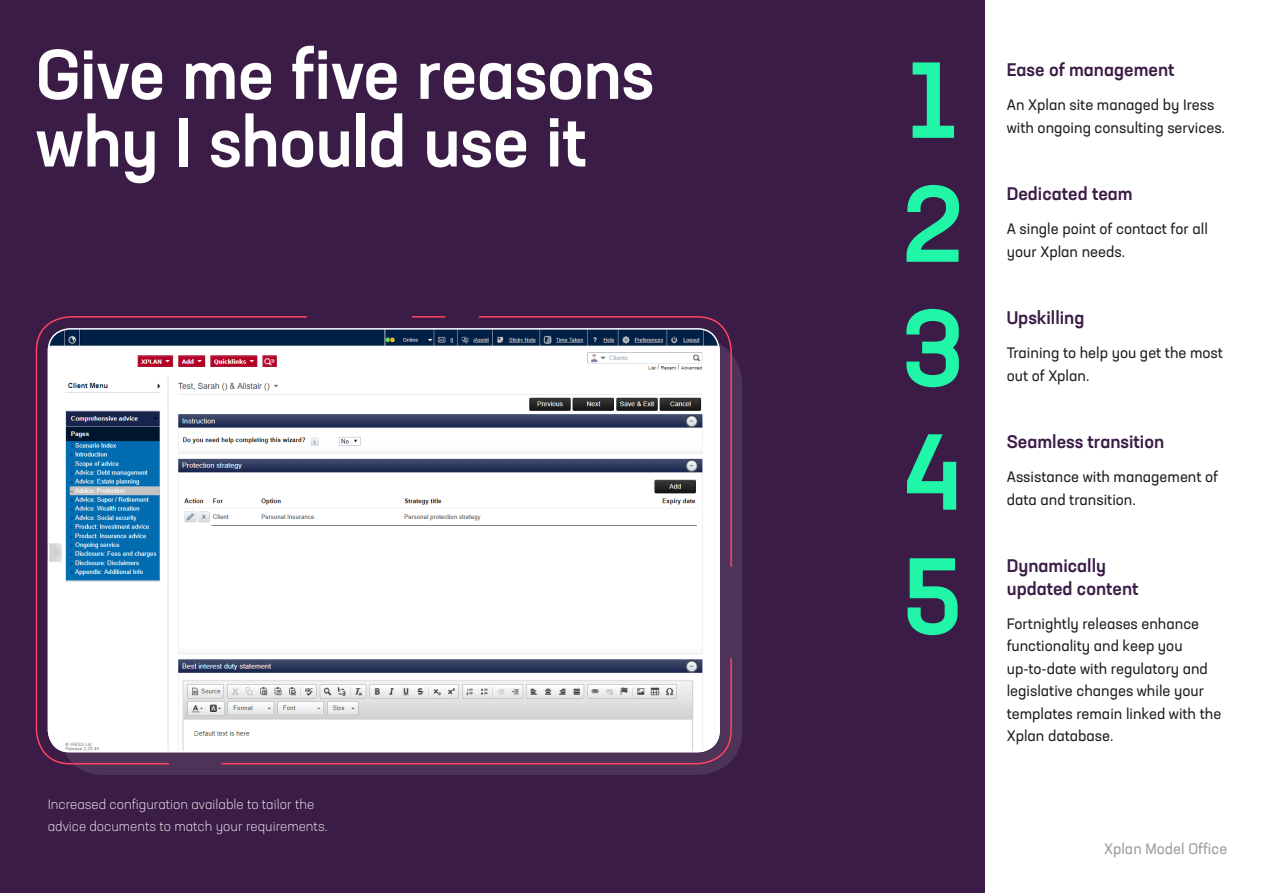
<style>
.page{position:relative;width:1263px;height:893px;background:#fff}
.page>*{position:absolute;margin:0;border:0;box-sizing:border-box;transform-origin:0 0}
.t1{font:500 106.5px "Neusa Next Std";color:#21f5a8}
.t2{font:500 69px/67.7px "Neusa Next Std";letter-spacing:-.01em;color:#fff}
.t3{font:500 18px/22.5px "Neusa Next Std";color:#3a1c46}
.t4{font:15px/22.5px "Neusa Next Std";color:#1d1d1b}
.t5{font:15px "Neusa Next Std";color:#a0989d}
.t6{font:300 13.5px/22.5px "Neusa Next Std";color:#fff}
</style>
<div class="page">
<div style="left:0;top:0;width:984px;height:893px;background:#3a1c46"></div>
<div style="left:59px;top:339px;width:683px;height:436px;background:#4e3358;border-radius:45px"></div>
<svg style="left:35px;top:316px;width:272px;height:449px"></svg>
<img style="left:48px;top:328px;width:669px;height:424px">
<hr style="left:413px;top:316px;width:32px;height:2px;background:#ff435f">
<svg style="left:478px;top:316px;width:255px;height:252px;background:#c3c1ca"></svg>
<svg style="left:220px;top:657px;width:513px;height:108px;background:#c5c0c9"></svg>
<h2 class="t2" style="left:36px;top:39px;width:620px">Give me five reasons why I should use it</h2>
<p class="t6" style="left:48px;top:793px;width:281px">Increased configuration available to tailor the advice documents to match your requirements.</p>
<h1 class="t1" style="left:908px;top:32px;width:49px">1</h1>
<p class="t3" style="left:1007px;top:58px;width:169px">Ease of management</p>
<p class="t4" style="left:1007px;top:93px;width:220px">An Xplan site managed by Iress with ongoing consulting services.</p>
<h1 class="t1" style="left:901px;top:156px;width:64px">2</h1>
<p class="t3" style="left:1007px;top:182px;width:127px">Dedicated team</p>
<p class="t4" style="left:1007px;top:217px;width:203px">A single point of contact for all your Xplan needs.</p>
<h1 class="t1" style="left:901px;top:280px;width:65px">3</h1>
<p class="t3" style="left:1007px;top:306px;width:79px">Upskilling</p>
<p class="t4" style="left:1007px;top:341px;width:218px">Training to help you get the most out of Xplan.</p>
<h1 class="t1" style="left:902px;top:404px;width:61px">4</h1>
<p class="t3" style="left:1007px;top:430px;width:159px">Seamless transition</p>
<p class="t4" style="left:1007px;top:465px;width:213px">Assistance with management of data and transition.</p>
<h1 class="t1" style="left:902px;top:528px;width:63px">5</h1>
<p class="t3" style="left:1007px;top:554px;width:133px">Dynamically updated content</p>
<p class="t4" style="left:1007px;top:612px;width:216px">Fortnightly releases enhance functionality and keep you up-to-date with regulatory and legislative changes while your templates remain linked with the<br>Xplan database.</p>
<p class="t5" style="left:1104px;top:839px;width:125px">Xplan Model Office</p>
</div>
